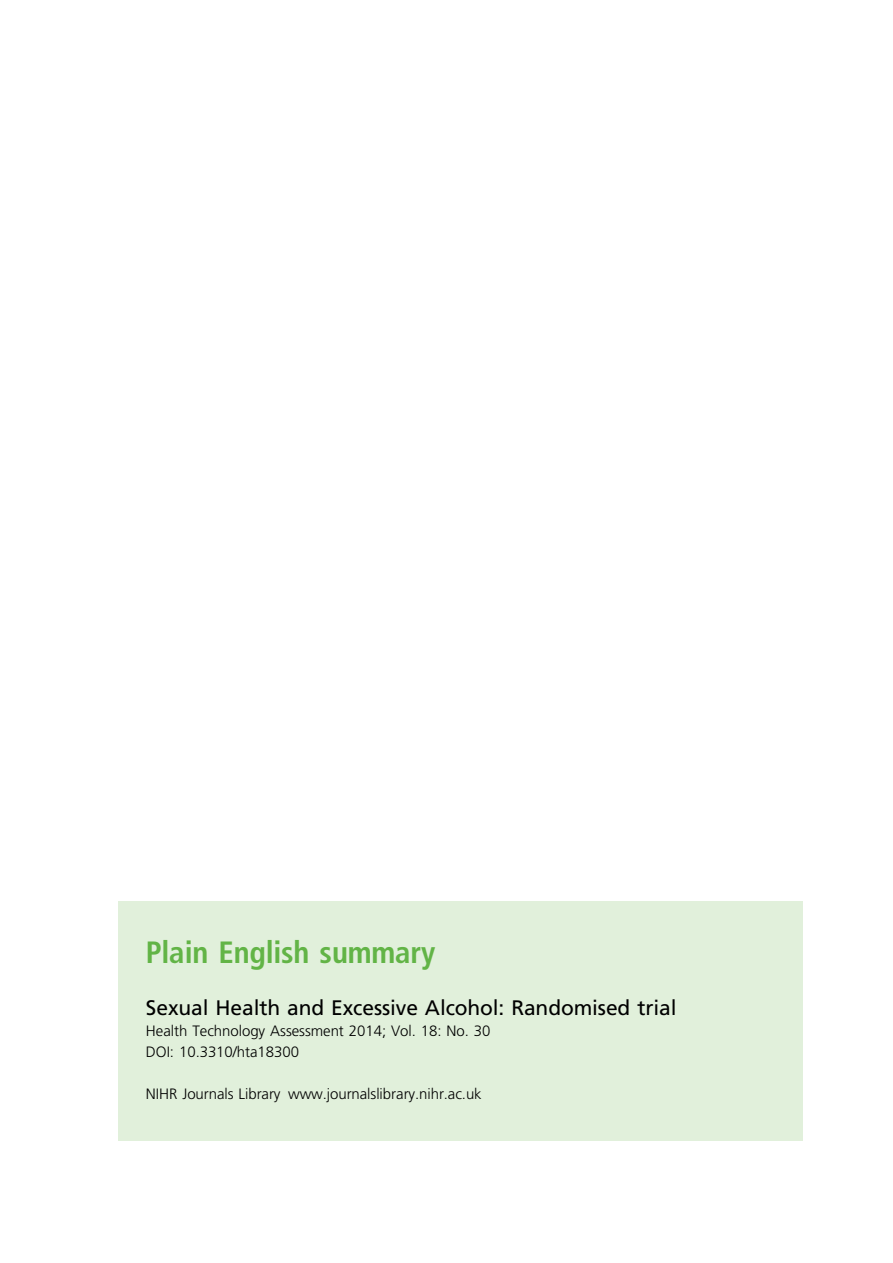
<style>
.page{position:relative;width:893px;height:1263px;background:#fff}
.page>*{position:absolute;margin:0;border:0;box-sizing:border-box;transform-origin:0 0}
.t1{font:30.75px "Adv TT24 c 3 cae 3.B";color:#62b446}
.t2{font:21px "Adv TT118 e 7927";color:#000}
.t3{font:15px/21px "Adv T Tebabd 7 da";color:#000}
</style>
<div class="page">
<div style="left:119px;top:901px;width:684px;height:240px;background:#e1f0db"></div>
<h1 class="t1" style="left:146px;top:934px;width:291px">Plain English summary</h1>
<h2 class="t2" style="left:146px;top:999px;width:532px">Sexual Health and Excessive Alcohol: Randomised trial</h2>
<p class="t3" style="left:146px;top:1021px;width:346px">Health Technology Assessment 2014; Vol. 18: No. 30<br>DOI: 10.3310/hta18300</p>
<p class="t3" style="left:146px;top:1084px;width:337px">NIHR Journals Library www.journalslibrary.nihr.ac.uk</p>
</div>
